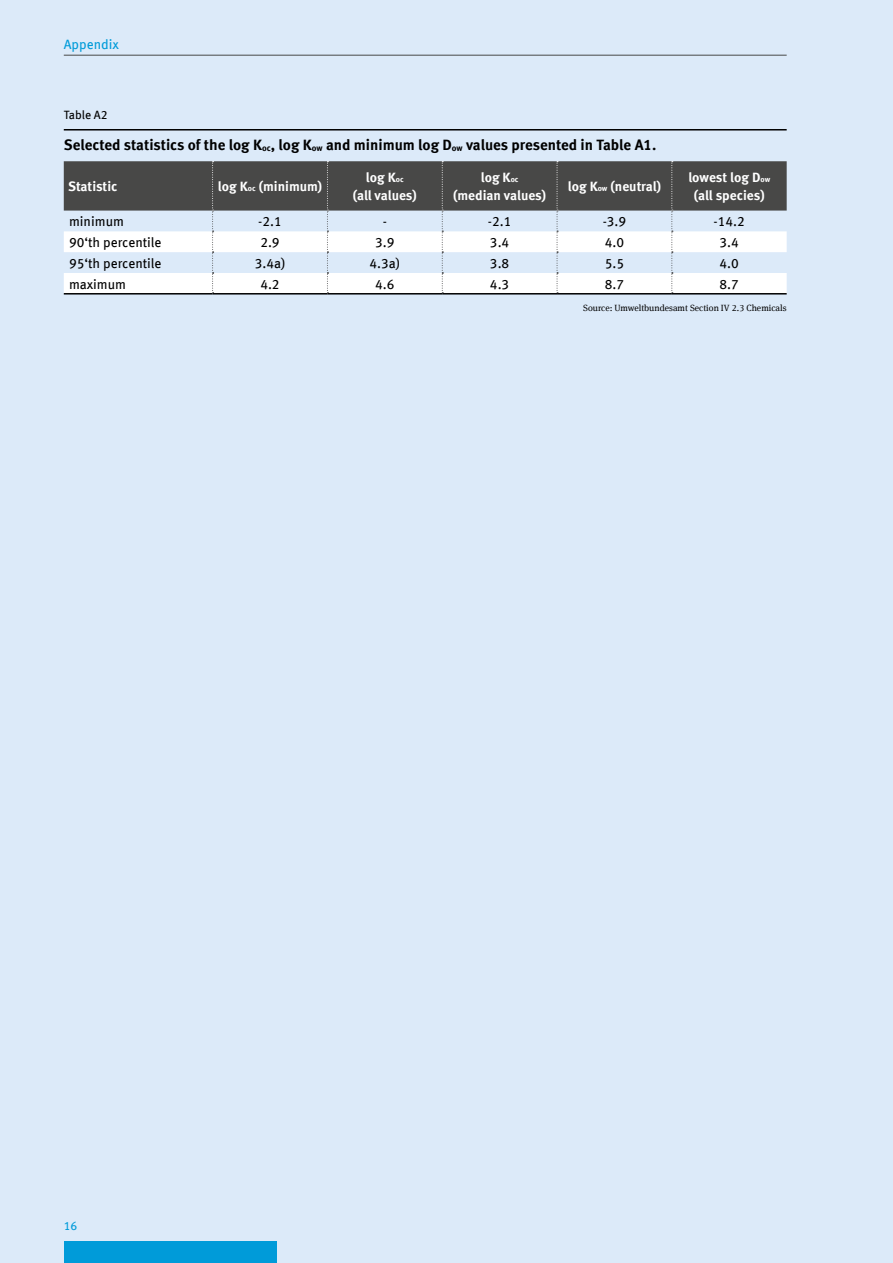
<style>
.page{position:relative;width:893px;height:1263px;background:#dceaf9}
.page>*{position:absolute;margin:0;border:0;box-sizing:border-box;transform-origin:0 0}
.H5_Tabelle_und_Grafi{font:700 15px "Meta Offc";color:#000}
.P_Tabelle_Zeile{font:13.5px "Meta Offc";color:#000}
.P_Tabelle_Kopf{font:700 13.5px/18px "Meta Offc";color:#fff;text-align:center}
.t1{font:13.5px "Meta Offc";color:#009bd9}
.P_Tabelle_Nummer{font:12px "Meta Offc";letter-spacing:-.005em;color:#000}
.t2{font:12px "Meta Offc";color:#009bd9}
.P_Tabelle_Fuß_Quelle{font:9px "Meta Serif Offc";color:#000}
.s1{font-size:8.7px}
.s2{font-size:7.8px}
</style>
<div class="page">
<div style="left:64px;top:1242px;width:212px;height:21px;background:#009bd9"></div>
<hr style="left:64px;top:55px;width:723px;height:1px;background:#484847">
<hr style="left:64px;top:129px;width:723px;height:2px;background:#000">
<svg style="left:64px;top:161px;width:723px;height:132px"></svg>
<hr style="left:64px;top:293px;width:149px;height:2px;background:#000">
<hr style="left:213px;top:293px;width:114px;height:2px;background:#000">
<hr style="left:327px;top:293px;width:115px;height:2px;background:#000">
<hr style="left:442px;top:293px;width:115px;height:2px;background:#000">
<hr style="left:557px;top:293px;width:115px;height:2px;background:#000">
<hr style="left:672px;top:293px;width:115px;height:2px;background:#000">
<p class="t1" style="left:64px;top:36px;width:57px">Appendix</p>
<p class="P_Tabelle_Nummer" style="left:64px;top:107px;width:45px">Table A2</p>
<p class="H5_Tabelle_und_Grafi" style="left:64px;top:136px;width:594px">Selected statistics of the log K<span class="s1">oc</span>, log K<span class="s1">ow</span> and minimum log D<span class="s1">ow</span> values presented in Table A1.</p>
<p class="P_Tabelle_Kopf" style="left:68px;top:178px;width:51px">Statistic</p>
<p class="P_Tabelle_Kopf" style="left:218px;top:178px;width:106px">log K<span class="s2">oc</span> (minimum)</p>
<p class="P_Tabelle_Kopf" style="left:366px;top:169px;width:39px">log K<span class="s2">oc</span></p>
<p class="P_Tabelle_Kopf" style="left:353px;top:187px;width:66px">(all values)</p>
<p class="P_Tabelle_Kopf" style="left:481px;top:169px;width:39px">log K<span class="s2">oc</span></p>
<p class="P_Tabelle_Kopf" style="left:453px;top:187px;width:95px">(median values)</p>
<p class="P_Tabelle_Kopf" style="left:568px;top:178px;width:95px">log K<span class="s2">ow</span> (neutral)</p>
<p class="P_Tabelle_Kopf" style="left:688px;top:169px;width:83px">lowest log D<span class="s2">ow </span>(all species)</p>
<p class="P_Tabelle_Zeile" style="left:69px;top:213px;width:56px">minimum</p>
<p class="P_Tabelle_Zeile" style="left:258px;top:213px;width:25px">-2.1</p>
<p class="P_Tabelle_Zeile" style="left:383px;top:213px;width:6px">-</p>
<p class="P_Tabelle_Zeile" style="left:488px;top:213px;width:25px">-2.1</p>
<p class="P_Tabelle_Zeile" style="left:603px;top:213px;width:25px">-3.9</p>
<p class="P_Tabelle_Zeile" style="left:714px;top:213px;width:33px">-14.2</p>
<p class="P_Tabelle_Zeile" style="left:69px;top:234px;width:94px">90‘th percentile</p>
<p class="P_Tabelle_Zeile" style="left:260px;top:234px;width:21px">2.9</p>
<p class="P_Tabelle_Zeile" style="left:375px;top:234px;width:21px">3.9</p>
<p class="P_Tabelle_Zeile" style="left:490px;top:234px;width:21px">3.4</p>
<p class="P_Tabelle_Zeile" style="left:605px;top:234px;width:21px">4.0</p>
<p class="P_Tabelle_Zeile" style="left:720px;top:234px;width:21px">3.4</p>
<p class="P_Tabelle_Zeile" style="left:69px;top:255px;width:94px">95‘th percentile</p>
<p class="P_Tabelle_Zeile" style="left:255px;top:255px;width:32px">3.4a)</p>
<p class="P_Tabelle_Zeile" style="left:370px;top:255px;width:32px">4.3a)</p>
<p class="P_Tabelle_Zeile" style="left:490px;top:255px;width:21px">3.8</p>
<p class="P_Tabelle_Zeile" style="left:605px;top:255px;width:21px">5.5</p>
<p class="P_Tabelle_Zeile" style="left:720px;top:255px;width:21px">4.0</p>
<p class="P_Tabelle_Zeile" style="left:69px;top:276px;width:58px">maximum</p>
<p class="P_Tabelle_Zeile" style="left:260px;top:276px;width:21px">4.2</p>
<p class="P_Tabelle_Zeile" style="left:375px;top:276px;width:21px">4.6</p>
<p class="P_Tabelle_Zeile" style="left:490px;top:276px;width:21px">4.3</p>
<p class="P_Tabelle_Zeile" style="left:605px;top:276px;width:21px">8.7</p>
<p class="P_Tabelle_Zeile" style="left:720px;top:276px;width:21px">8.7</p>
<p class="P_Tabelle_Fuß_Quelle" style="left:583px;top:303px;width:205px">Source: Umweltbundesamt Section IV 2.3 Chemicals</p>
<p class="t2" style="left:64px;top:1218px;width:15px">16</p>
</div>
